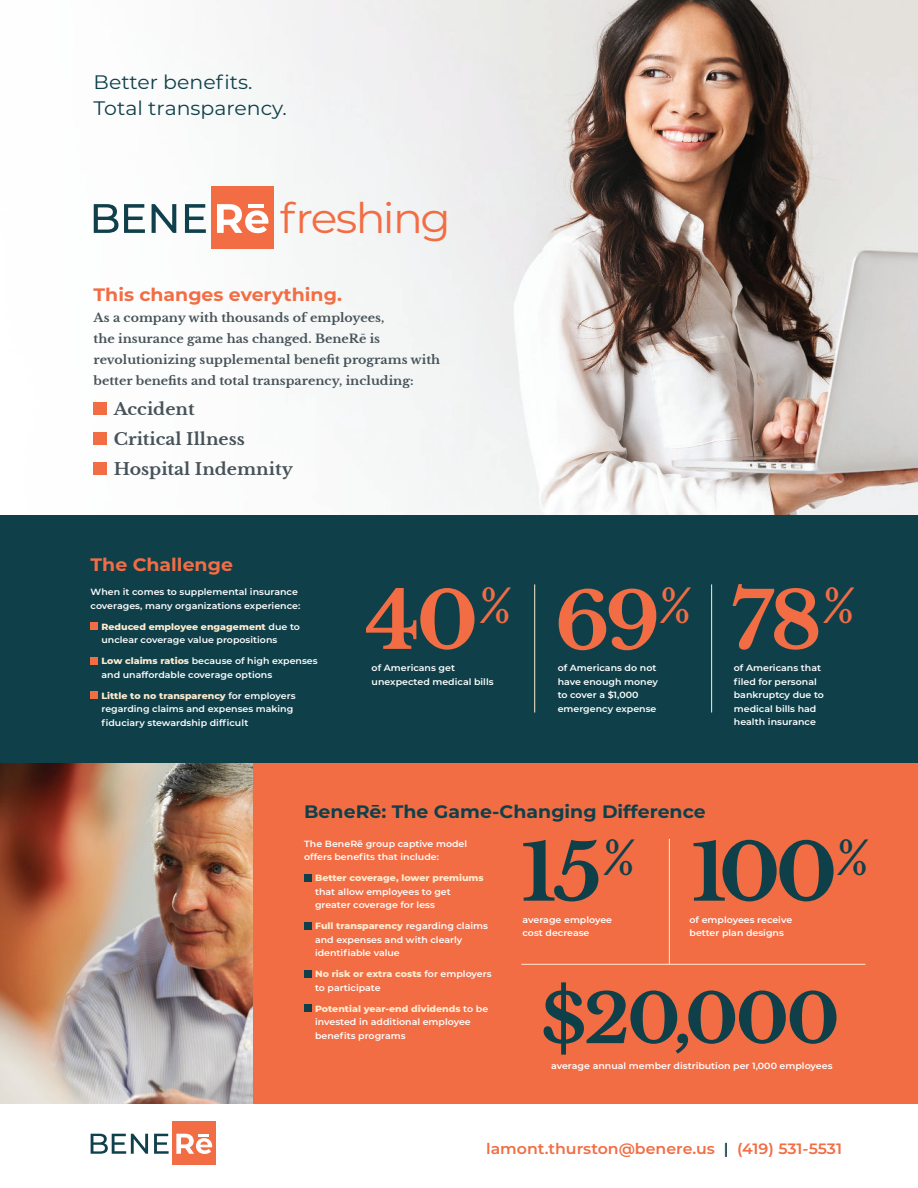
<style>
.page{position:relative;width:918px;height:1188px;background:#fff}
.page>*{position:absolute;margin:0;border:0;box-sizing:border-box;transform-origin:0 0}
.t1{font:700 78px "Libre Baskerville";color:#f26d44;scale:1.05 1}
.t2{font:700 78px "Libre Baskerville";color:#0f404a;scale:1.05 1}
.t3{font:700 67.5px "Libre Baskerville";color:#0f404a;scale:1.05 1}
.t4{font:42.15px "Montserrat";letter-spacing:-.04em;color:#f26d44;scale:1.05 1}
.t5{font:19.5px/25.5px "Montserrat";color:#0f404a;scale:1.05 1}
.t6{font:700 18px "Montserrat";color:#f26d44;scale:1.05 1}
.t7{font:700 18px "Montserrat";color:#0f404a;scale:1.05 1}
.t8{font:700 16.5px/30px "Libre Baskerville";color:#475359;scale:1.05 1}
.t9{font:600 15px "Montserrat";color:#f26d44;scale:1.05 1}
.t10{font:700 12px/21px "Libre Baskerville";color:#475359;scale:1.05 1}
.t11{font:600 9px/13.5px "Montserrat";color:#fff;scale:1.05 1}
.t12{font:800 9px "Montserrat";color:#feebce;scale:1.05 1}
.s1{font-weight:800;color:#feebce}
.s2{color:#0f404a}
</style>
<div class="page">
<img style="left:93px;top:0;width:825px;height:515px">
<div style="left:211px;top:187px;width:62px;height:62px;background:#f26d44"></div>
<svg style="left:94px;top:204px;width:24px;height:29px"></svg>
<svg style="left:124px;top:204px;width:21px;height:29px"></svg>
<svg style="left:152px;top:204px;width:24px;height:29px"></svg>
<svg style="left:185px;top:204px;width:21px;height:29px"></svg>
<svg style="left:217px;top:204px;width:51px;height:29px"></svg>
<hr style="left:249px;top:204px;width:15px;height:4px;background:#fff">
<div style="left:94px;top:402px;width:13px;height:13px;background:#f26d44"></div>
<div style="left:94px;top:432px;width:13px;height:13px;background:#f26d44"></div>
<div style="left:94px;top:462px;width:13px;height:13px;background:#f26d44"></div>
<div style="left:0;top:515px;width:918px;height:252px;background:#0f404a"></div>
<div style="left:0;top:763px;width:918px;height:341px;background:#f26d44"></div>
<div style="left:91px;top:623px;width:7px;height:7px;background:#f26d44"></div>
<div style="left:91px;top:657px;width:7px;height:7px;background:#f26d44"></div>
<div style="left:91px;top:692px;width:7px;height:7px;background:#f26d44"></div>
<div style="left:304px;top:874px;width:8px;height:7px;background:#0f404a"></div>
<div style="left:304px;top:922px;width:8px;height:7px;background:#0f404a"></div>
<div style="left:304px;top:970px;width:8px;height:7px;background:#0f404a"></div>
<div style="left:304px;top:1005px;width:8px;height:7px;background:#0f404a"></div>
<hr style="left:534px;top:584px;width:1px;height:128px;background:#feebce">
<hr style="left:711px;top:584px;width:1px;height:128px;background:#feebce">
<hr style="left:669px;top:839px;width:1px;height:125px;background:#feebce">
<hr style="left:521px;top:964px;width:344px;height:1px;background:#feebce">
<img style="left:0;top:763px;width:252px;height:341px">
<div style="left:172px;top:1122px;width:44px;height:43px;background:#f26d44"></div>
<svg style="left:91px;top:1134px;width:57px;height:20px"></svg>
<svg style="left:154px;top:1134px;width:15px;height:20px"></svg>
<svg style="left:176px;top:1134px;width:36px;height:20px"></svg>
<h3 class="t5" style="left:94px;top:71px;width:186px">Better benefits.<br>Total transparency.</h3>
<h3 class="t4" style="left:280px;top:202px;width:164px">freshing</h3>
<h3 class="t6" style="left:94px;top:287px;width:238px">This changes everything.</h3>
<h3 class="t10" style="left:94px;top:307px;width:332px">As a company with thousands of employees,<br>the insurance game has changed. BeneRē is revolutionizing supplemental benefit programs with better benefits and total transparency, including:</h3>
<h3 class="t8" style="left:114px;top:394px;width:172px">Accident<br>Critical Illness<br>Hospital Indemnity</h3>
<h3 class="t6" style="left:91px;top:557px;width:137px">The Challenge</h3>
<p class="t11" style="left:91px;top:586px;width:201px">When it comes to supplemental insurance coverages, many organizations experience:</p>
<p class="t11" style="left:101px;top:620px;width:191px"><span class="s1">Reduced employee engagement</span> due to unclear coverage value propositions</p>
<p class="t11" style="left:101px;top:655px;width:207px"><span class="s1">Low claims ratios</span> because of high expenses and unaffordable coverage options</p>
<p class="t11" style="left:101px;top:689px;width:186px"><span class="s1">Little to no transparency</span> for employers regarding claims and expenses making fiduciary stewardship difficult</p>
<h1 class="t1" style="left:365px;top:573px;width:141px">40<sup>%</sup></h1>
<p class="t11" style="left:372px;top:662px;width:118px">of Americans get unexpected medical bills</p>
<h1 class="t1" style="left:555px;top:574px;width:133px">69<sup>%</sup></h1>
<p class="t11" style="left:558px;top:662px;width:97px">of Americans do not have enough money to cover a $1,000 emergency expense</p>
<h1 class="t1" style="left:731px;top:573px;width:121px">78<sup>%</sup></h1>
<p class="t11" style="left:734px;top:662px;width:87px">of Americans that filed for personal bankruptcy due to medical bills had health insurance</p>
<h3 class="t7" style="left:304px;top:804px;width:384px">BeneRē: The Game-Changing Difference</h3>
<h1 class="t2" style="left:521px;top:825px;width:111px">15<sup>%</sup></h1>
<p class="t11" style="left:523px;top:913px;width:87px">average employee cost decrease</p>
<h1 class="t2" style="left:691px;top:825px;width:172px">100<sup>%</sup></h1>
<p class="t11" style="left:690px;top:913px;width:99px">of employees receive better plan designs</p>
<p class="t11" style="left:304px;top:837px;width:157px">The BeneRē group captive model offers benefits that include:</p>
<p class="t12" style="left:315px;top:874px;width:162px">Better coverage, lower premiums</p>
<p class="t11" style="left:315px;top:885px;width:131px">that allow employees to get greater coverage for less</p>
<p class="t11" style="left:315px;top:920px;width:166px"><span class="s1">Full transparency</span> regarding claims and expenses and with clearly identifiable value</p>
<p class="t11" style="left:315px;top:968px;width:170px"><span class="s1">No risk or extra costs</span> for employers to participate</p>
<p class="t11" style="left:315px;top:1002px;width:166px"><span class="s1">Potential year-end dividends</span> to be invested in additional employee benefits programs</p>
<h2 class="t3" style="left:541px;top:978px;width:286px">$20,000</h2>
<p class="t11" style="left:551px;top:1060px;width:270px">average annual member distribution per 1,000 employees</p>
<h3 class="t9" style="left:486px;top:1142px;width:340px">lamont.thurston@benere.us <span class="s2">|</span> (419) 531-5531</h3>
</div>
